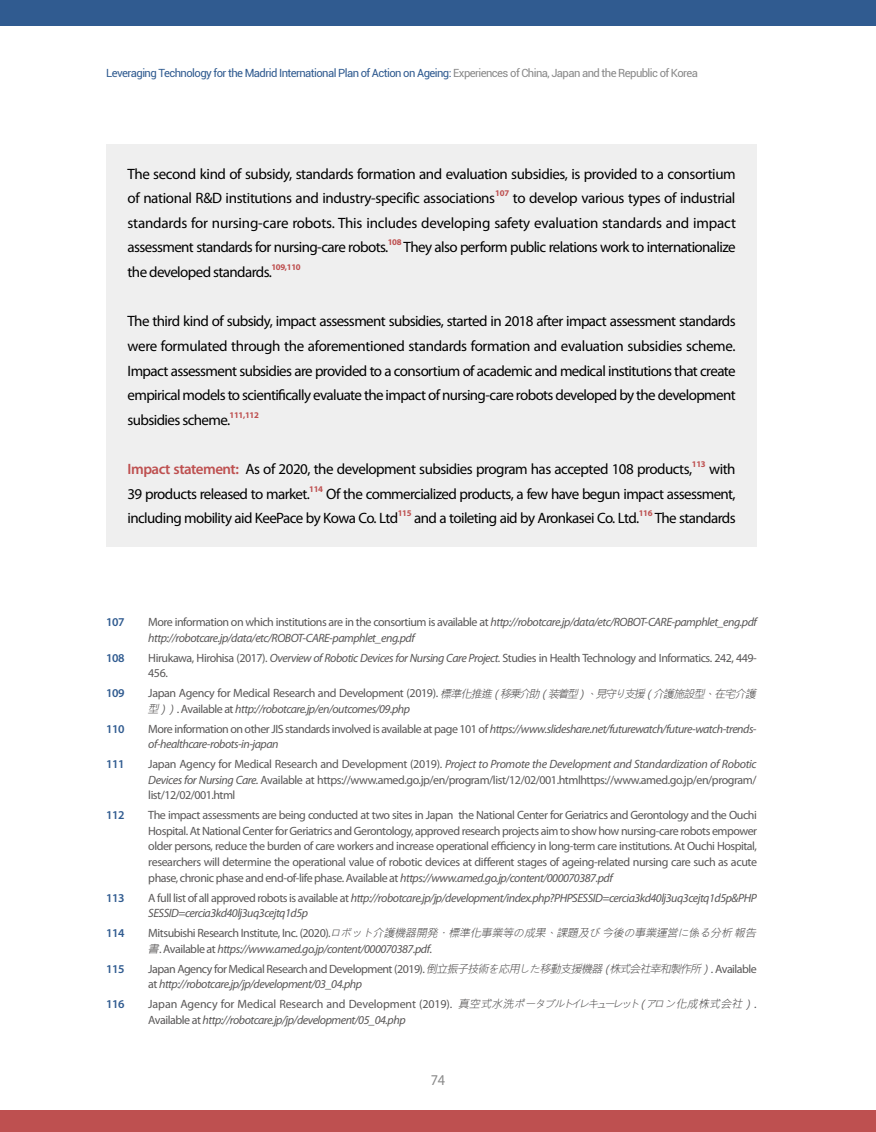
<style>
.page{position:relative;width:876px;height:1132px;background:#fff}
.page>*{position:absolute;margin:0;border:0;box-sizing:border-box;transform-origin:0 0}
.t1{font:15px/24.6px "Myriad Pro";letter-spacing:-.04em;color:#000}
.t2{font:15px "Myriad Pro";color:#898989;scale:.95 1}
.t3{font:12px/15.6px "Myriad Pro";letter-spacing:-.04em;color:#595757}
.t4{font:italic 12px/15.6px "Myriad Pro";letter-spacing:-.04em;color:#595757}
.t5{font:12px/15.6px "Myriad Pro";letter-spacing:-.01em;color:#595757}
.t6{font:600 12px "Myriad Pro";letter-spacing:-.04em;color:#305b90}
.t7{font:11.25px "Roboto";letter-spacing:-.05em;color:#305b90}
.t8{font:700 8.7px "Myriad Pro";letter-spacing:-.04em;color:#be5050}
.s1{color:#898989}
.s2{font-weight:600;color:#be5050}
.s3{font-style:normal}
.s4{font-style:italic}
.s5{font-family:"Microsoft Jheng Hei UI Regular";font-style:italic;font-size:11.25px}
</style>
<div class="page">
<div style="left:0;top:0;width:876px;height:26px;background:#305b90"></div>
<div style="left:0;top:1110px;width:876px;height:21px;background:#be5050"></div>
<div style="left:106px;top:145px;width:651px;height:401px;background:#efefef"></div>
<p class="t7" style="left:106px;top:65px;width:593px">Leveraging Technology for the Madrid International Plan of Action on Ageing: <span class="s1">Experiences of China, Japan and the Republic of Korea</span></p>
<p class="t1" style="left:128px;top:161px;width:610px">The second kind of subsidy, standards formation and evaluation subsidies, is provided to a consortium of national R&amp;D institutions and industry-specific associations</p>
<p class="t8" style="left:495px;top:187px;width:16px">107</p>
<p class="t1" style="left:128px;top:185px;width:610px;text-align:justify;text-indent:385px">to develop various types of industrial standards for nursing-care robots. This includes developing safety evaluation standards and impact assessment standards for nursing-care robots.</p>
<p class="t8" style="left:388px;top:236px;width:15px">108</p>
<p class="t1" style="left:404px;top:235px;width:333px">They also perform public relations work to internationalize</p>
<p class="t1" style="left:128px;top:259px;width:146px">the developed standards.</p>
<p class="t8" style="left:271px;top:261px;width:31px">109,110</p>
<p class="t1" style="left:128px;top:308px;width:610px;text-align:justify">The third kind of subsidy, impact assessment subsidies, started in 2018 after impact assessment standards were formulated through the aforementioned standards formation and evaluation subsidies scheme.<br>Impact assessment subsidies are provided to a consortium of academic and medical institutions that create empirical models to scientifically evaluate the impact of nursing-care robots developed by the development subsidies scheme.</p>
<p class="t8" style="left:230px;top:409px;width:31px">111,112</p>
<p class="t1" style="left:128px;top:456px;width:566px"><span class="s2">Impact statement:</span> As of 2020, the development subsidies program has accepted 108 products,</p>
<p class="t8" style="left:692px;top:458px;width:15px">113</p>
<p class="t1" style="left:709px;top:456px;width:28px">with</p>
<p class="t1" style="left:128px;top:481px;width:184px">39 products released to market.</p>
<p class="t8" style="left:309px;top:482px;width:15px">114</p>
<p class="t1" style="left:128px;top:481px;width:610px;text-indent:199px">Of the commercialized products, a few have begun impact assessment, including mobility aid KeePace by Kowa Co. Ltd</p>
<p class="t8" style="left:398px;top:507px;width:15px">115</p>
<p class="t1" style="left:414px;top:505px;width:227px">and a toileting aid by Aronkasei Co. Ltd.</p>
<p class="t8" style="left:639px;top:507px;width:15px">116</p>
<p class="t1" style="left:655px;top:505px;width:82px">The standards</p>
<p class="t6" style="left:106px;top:614px;width:20px">107</p>
<p class="t4" style="left:148px;top:614px;width:610px"><span class="s3">More information on which institutions are in the consortium is available at</span> http://robotcare.jp/data/etc/ROBOT-CARE-pamphlet_eng.pdf http://robotcare.jp/data/etc/ROBOT-CARE-pamphlet_eng.pdf</p>
<p class="t6" style="left:106px;top:649px;width:20px">108</p>
<p class="t3" style="left:148px;top:649px;width:610px">Hirukawa, Hirohisa (2017). <span class="s4">Overview of Robotic Devices for Nursing Care Project.</span> Studies in Health Technology and Informatics. 242, 449-<br>456.</p>
<p class="t6" style="left:106px;top:685px;width:20px">109</p>
<p class="t3" style="left:147px;top:685px;width:613px">Japan Agency for Medical Research and Development (2019). <span class="s5">標準化推進（移乗介助（装着型）、見守り支援（介護施設型、在宅介護型））</span>. Available at <span class="s4">http://robotcare.jp/en/outcomes/09.php</span></p>
<p class="t6" style="left:106px;top:720px;width:20px">110</p>
<p class="t4" style="left:148px;top:720px;width:610px"><span class="s3">More information on other JIS standards involved is available at page 101 of</span> https://www.slideshare.net/futurewatch/future-watch-trends&shy;of-healthcare-robots-in-japan</p>
<p class="t6" style="left:106px;top:756px;width:20px">111</p>
<p class="t3" style="left:148px;top:755px;width:610px;text-align:justify">Japan Agency for Medical Research and Development (2019). <span class="s4">Project to Promote the Development and Standardization of Robotic Devices for Nursing Care.</span> Available at https://www.amed.go.jp/en/program/list/12/02/001.htmlhttps://www.amed.go.jp/en/program/ list/12/02/001.html</p>
<p class="t6" style="left:106px;top:807px;width:20px">112</p>
<p class="t3" style="left:148px;top:807px;width:610px;text-align:justify">The impact assessments are being conducted at two sites in Japan the National Center for Geriatrics and Gerontology and the Ouchi Hospital. At National Center for Geriatrics and Gerontology, approved research projects aim to show how nursing-care robots empower older persons, reduce the burden of care workers and increase operational efficiency in long-term care institutions. At Ouchi Hospital, researchers will determine the operational value of robotic devices at different stages of ageing-related nursing care such as acute phase, chronic phase and end-of-life phase. Available at <span class="s4">https://www.amed.go.jp/content/000070387.pdf</span></p>
<p class="t6" style="left:106px;top:889px;width:20px">113</p>
<p class="t4" style="left:148px;top:889px;width:610px"><span class="s3">A full list of all approved robots is available at</span> http://robotcare.jp/jp/development/index.php?PHPSESSID=cercia3kd40lj3uq3cejtq1d5p&amp;PHP<br>SESSID=cercia3kd40lj3uq3cejtq1d5p</p>
<p class="t6" style="left:106px;top:925px;width:20px">114</p>
<p class="t3" style="left:147px;top:924px;width:613px">M its u b i s h i Resea rc h I n stitute, I n c. (2020) . <span class="s5">ロボット介護機器開発・標準化事業等の成果、課題及び 今後の事業運営に係る分析 報告書</span>. Available at <span class="s4">https://www.amed.go.jp/content/000070387.pdf</span>.</p>
<p class="t6" style="left:106px;top:960px;width:20px">115</p>
<p class="t3" style="left:148px;top:960px;width:610px">Japan Agency for Medical Research and Development (2019). <span class="s5">倒立振子技術を応用した移動支援機器 （株式会社幸和製作所）</span><span class="s4">.</span> Available at <span class="s4">http://robotcare.jp/jp/development/03_04.php</span></p>
<p class="t6" style="left:106px;top:996px;width:20px">116</p>
<p class="t5" style="left:148px;top:995px;width:610px">Japan Agency for Medical Research and Development (2019). <span class="s5">真空式水洗ポータブルトイレキューレット（アロン化成株式会社）</span><span class="s4">.<br></span>Available at <span class="s4">http://robotcare.jp/jp/development/05_04.php</span></p>
<p class="t2" style="left:431px;top:1070px;width:16px">74</p>
</div>
